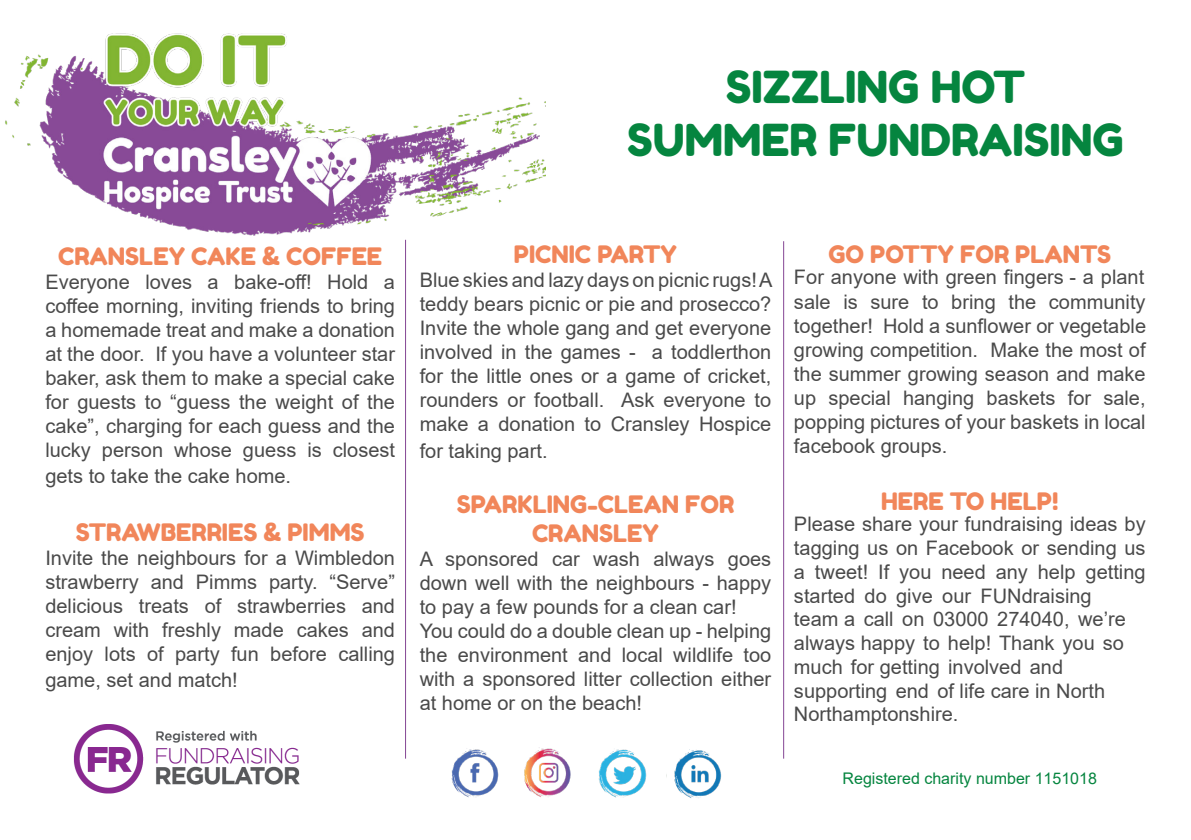
<style>
.page{position:relative;width:1191px;height:840px;background:#fff}
.page>*{position:absolute;margin:0;border:0;box-sizing:border-box;transform-origin:0 0}
.t1{font:44px/52.8px "Fredoka One";color:#05853f;text-align:center}
.t2{font:24px/28.8px "Fredoka One";color:#f1865a;text-align:center}
.t3{font:20px/24px "Arial";color:#4a4a4a;text-align:justify}
.t4{font:16px "Arial";color:#05853f}
</style>
<div class="page">
<img style="left:73px;top:724px;width:227px;height:70px">
<hr style="left:405px;top:240px;width:1px;height:518px;background:#854694">
<hr style="left:783px;top:241px;width:1px;height:517px;background:#854694">
<img style="left:451px;top:748px;width:48px;height:50px">
<img style="left:598px;top:749px;width:49px;height:49px">
<img style="left:666px;top:749px;width:56px;height:49px">
<img style="left:524px;top:747px;width:47px;height:50px">
<img style="left:5px;top:33px;width:540px;height:228px">
<h1 class="t1" style="left:627px;top:61px;width:498px">SIZZLING HOT<br>SUMMER FUNDRAISING</h1>
<p class="t2" style="left:58px;top:241px;width:326px">CRANSLEY CAKE &amp; COFFEE</p>
<p class="t3" style="left:45px;top:269px;width:351px">Everyone loves a bake-off! Hold a coffee morning, inviting friends to bring a homemade treat and make a donation at the door. If you have a volunteer star baker, ask them to make a special cake for guests to “guess the weight of the cake”, charging for each guess and the lucky person whose guess is closest</p>
<p class="t3" style="left:45px;top:464px;width:247px">gets to take the cake home.</p>
<p class="t2" style="left:76px;top:517px;width:290px">STRAWBERRIES &amp; PIMMS</p>
<p class="t3" style="left:45px;top:545px;width:351px">Invite the neighbours for a Wimbledon strawberry and Pimms party. “Serve” delicious treats of strawberries and cream with freshly made cakes and enjoy lots of party fun before calling</p>
<p class="t3" style="left:45px;top:668px;width:194px">game, set and match!</p>
<p class="t2" style="left:514px;top:240px;width:165px">PICNIC PARTY</p>
<p class="t3" style="left:420px;top:268px;width:354px">Blue skies and lazy days on picnic rugs! A teddy bears picnic or pie and prosecco?<br>Invite the whole gang and get everyone involved in the games - a toddlerthon for the little ones or a game of cricket, rounders or football. Ask everyone to make a donation to Cransley Hospice</p>
<p class="t3" style="left:420px;top:438px;width:129px">for taking part.</p>
<p class="t2" style="left:457px;top:489px;width:279px">SPARKLING-CLEAN FOR<br>CRANSLEY</p>
<p class="t3" style="left:420px;top:546px;width:353px;text-align:left">A sponsored car wash always goes down well with the neighbours - happy to pay a few pounds for a clean car!<br>You could do a double clean up - helping the environment and local wildlife too with a sponsored litter collection either at home or on the beach!</p>
<p class="t2" style="left:828px;top:240px;width:284px">GO POTTY FOR PLANTS</p>
<p class="t3" style="left:794px;top:265px;width:354px">For anyone with green fingers - a plant sale is sure to bring the community together! Hold a sunflower or vegetable growing competition. Make the most of the summer growing season and make up special hanging baskets for sale, popping pictures of your baskets in local facebook groups.</p>
<p class="t2" style="left:881px;top:487px;width:179px">HERE TO HELP!</p>
<p class="t3" style="left:794px;top:512px;width:353px;text-align:left">Please share your fundraising ideas by tagging us on Facebook or sending us a tweet! If you need any help getting started do give our FUNdraising<br>team a call on 03000 274040, we’re always happy to help! Thank you so much for getting involved and supporting end of life care in North<br>Northamptonshire.</p>
<p class="t4" style="left:842px;top:766px;width:256px">Registered charity number 1151018</p>
</div>
